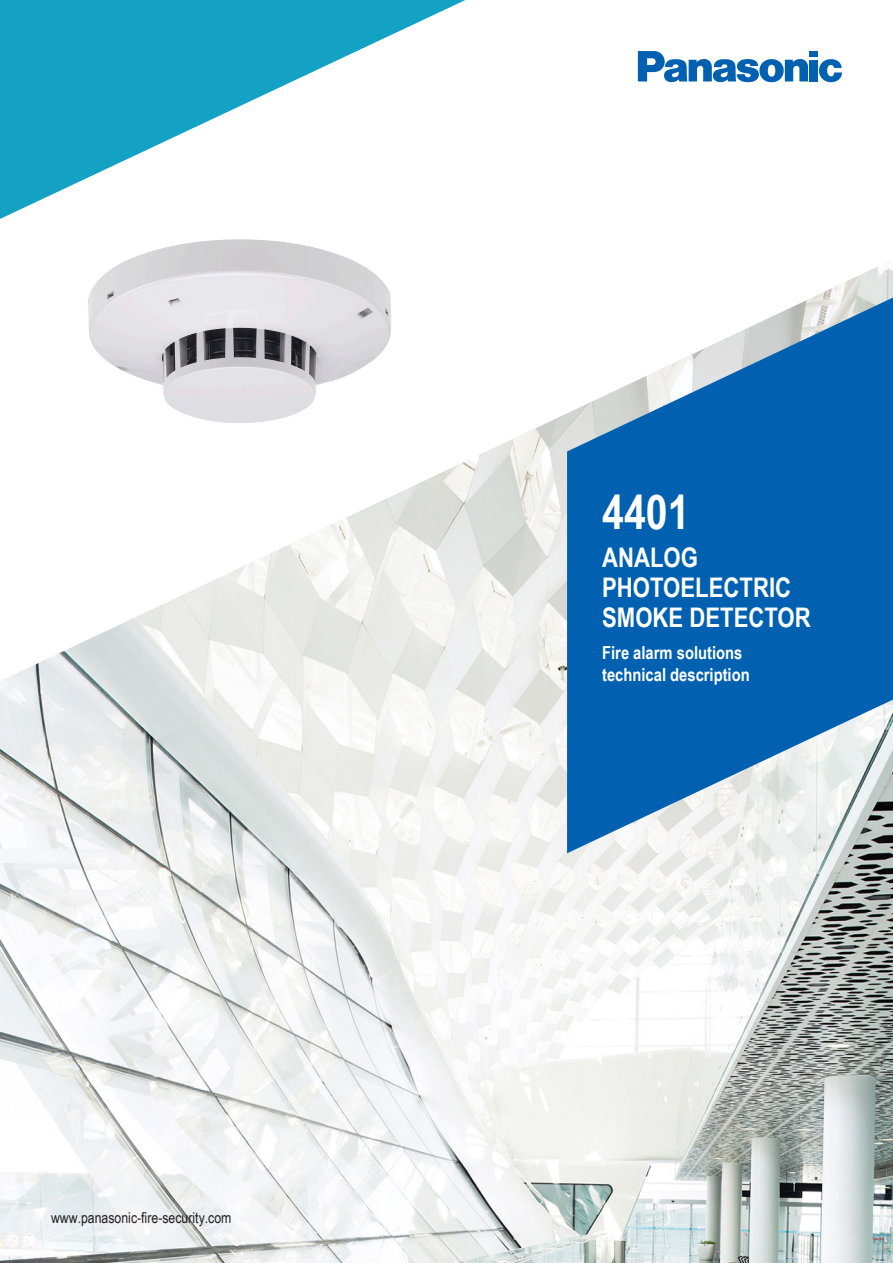
<style>
.page{position:relative;width:893px;height:1263px;background:#fff}
.page>*{position:absolute;margin:0;border:0;box-sizing:border-box;transform-origin:0 0}
.t1{font:700 48px "Arial Narrow";color:#fff}
.t2{font:700 27px/30px "Arial Narrow";color:#fff}
.t3{font:700 18px "Arial Narrow";color:#fff}
.t4{font:15px "Arial Narrow";color:#231f20}
</style>
<div class="page">
<img style="left:0;top:267px;width:893px;height:996px">
<svg style="left:819px;top:59px;width:23px;height:23px"></svg>
<div style="left:810px;top:51px;width:8px;height:6px;background:#0161b0"></div>
<div style="left:810px;top:60px;width:8px;height:21px;background:#0161b0"></div>
<svg style="left:638px;top:51px;width:170px;height:31px"></svg>
<svg style="left:0;top:0;width:465px;height:219px;fill:#13a1c4"></svg>
<svg style="left:567px;top:298px;width:326px;height:555px;fill:#0161b0"></svg>
<img style="left:84px;top:208px;width:312px;height:262px">
<p class="t4" style="left:51px;top:1207px;width:182px">www.panasonic-fire-security.com</p>
<p class="t1" style="left:602px;top:476px;width:89px">4401</p>
<p class="t2" style="left:602px;top:541px;width:210px">ANALOG<br>PHOTOELECTRIC<br>SMOKE DETECTOR</p>
<p class="t3" style="left:602px;top:639px;width:142px">Fire alarm solutions</p>
<p class="t3" style="left:602px;top:660px;width:149px">technical description</p>
</div>
